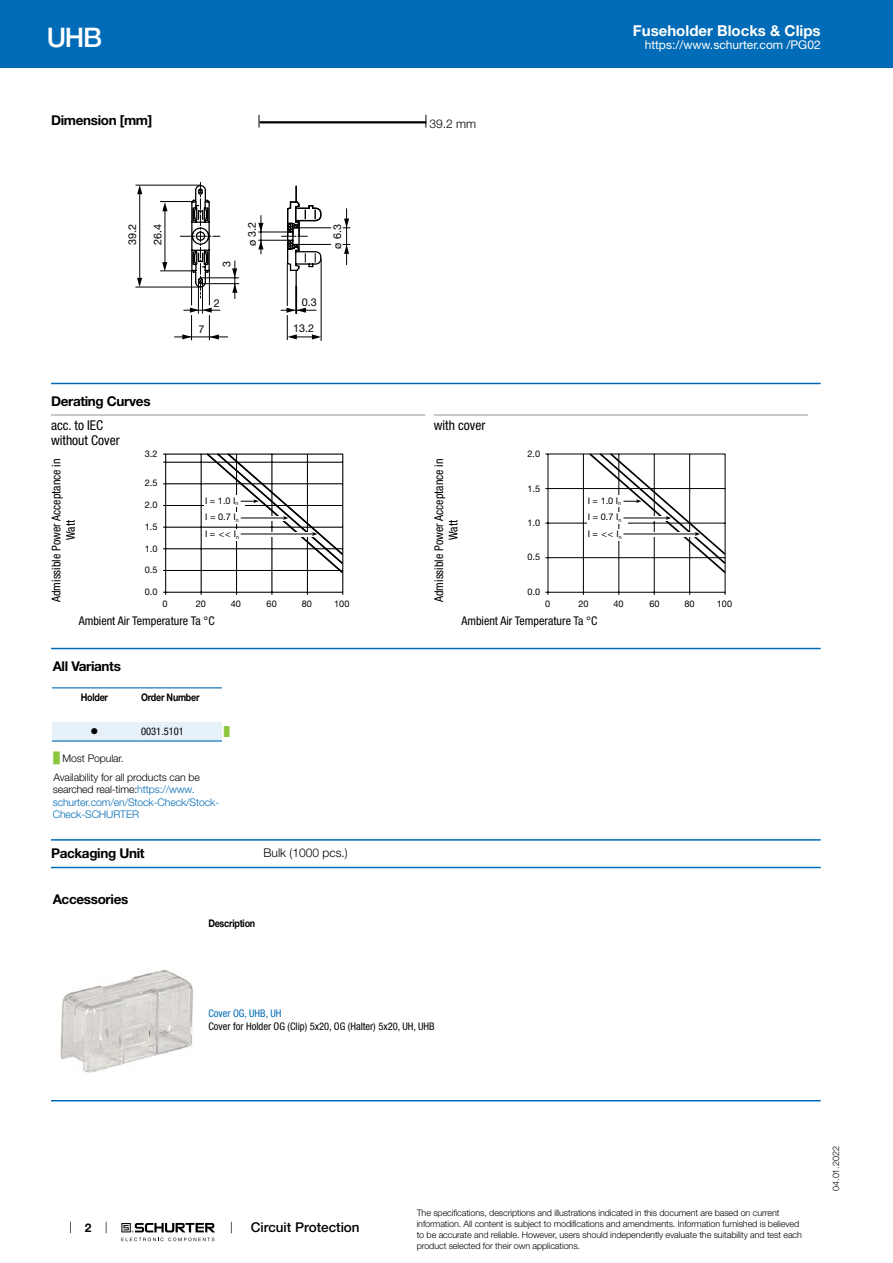
<style>
.page{position:relative;width:893px;height:1263px;background:#fff}
.page>*{position:absolute;margin:0;border:0;box-sizing:border-box;transform-origin:0 0}
.t1{font:500 27px "Helvetica Neue LT";color:#fff}
.t2{font:700 15px "Helvetica Neue LT";color:#fff}
.t3{font:700 13.5px "Helvetica Neue LT";letter-spacing:-.025em;color:#000}
.t4{font:condensed 13.5px/15.8px "Helvetica Neue LT";color:#000}
.t5{font:500 13.5px "Helvetica Neue LT";color:#000}
.t6{font:condensed 12px/14.4px "Helvetica Neue LT";color:#000;text-align:center}
.t7{font:12px "Helvetica Neue LT";color:#fff}
.t8{font:300 12px "Helvetica Neue LT";color:#000}
.t9{font:700 12px "Helvetica Neue LT";color:#000}
.t10{font:10.8px "Helvetica Neue LT";color:#000}
.t11{font:300 10.5px/12.6px "Helvetica Neue LT";letter-spacing:-.01em;color:#006bb6}
.t12{font:condensed 10.5px "Helvetica Neue LT";color:#000}
.t13{font:300 10.5px/18.5px "Helvetica Neue LT";letter-spacing:-.01em;color:#000}
.t14{font:700 10.5px "Helvetica Neue LT";letter-spacing:-.025em;color:#000;scale:.85 1}
.t15{font:condensed 10.5px "Helvetica Neue LT";color:#006bb6}
.t16{font:10.5px "Wingdings";color:#000}
.t17{font:9.15px "Helvetica Neue LT";color:#000}
.t18{font:300 9px/10.8px "Helvetica Neue LT";letter-spacing:-.01em;color:#000}
.t19{font:9px "Arial Unicode MS";color:#8dc63f}
.s1{font-family:"Arial Unicode MS";font-weight:400;color:#8dc63f}
.s2{color:#000}
</style>
<div class="page">
<svg style="left:70px;top:1221px;width:1px;height:12px"></svg>
<svg style="left:121px;top:1223px;width:94px;height:18px"></svg>
<div style="left:0;top:0;width:893px;height:68px;background:#006bb6"></div>
<svg style="left:259px;top:115px;width:1px;height:13px"></svg>
<hr style="left:260px;top:121px;width:166px;height:2px;background:#000">
<svg style="left:426px;top:115px;width:1px;height:13px"></svg>
<hr style="left:321px;top:259px;width:1px;height:82px;background:#000">
<hr style="left:175px;top:337px;width:53px;height:1px;background:#000">
<hr style="left:299px;top:228px;width:32px;height:1px;background:#000">
<hr style="left:299px;top:244px;width:32px;height:1px;background:#000">
<hr style="left:346px;top:209px;width:1px;height:56px;background:#000">
<hr style="left:139px;top:190px;width:1px;height:91px;background:#000">
<hr style="left:165px;top:208px;width:1px;height:57px;background:#000">
<hr style="left:136px;top:185px;width:64px;height:1px;background:#000">
<hr style="left:135px;top:287px;width:65px;height:1px;background:#000">
<hr style="left:160px;top:271px;width:32px;height:1px;background:#000">
<hr style="left:160px;top:201px;width:32px;height:1px;background:#000">
<svg style="left:343px;top:219px;width:7px;height:10px"></svg>
<svg style="left:343px;top:244px;width:7px;height:10px"></svg>
<svg style="left:180px;top:182px;width:142px;height:158px"></svg>
<svg style="left:137px;top:278px;width:5px;height:9px"></svg>
<svg style="left:137px;top:185px;width:5px;height:9px"></svg>
<svg style="left:162px;top:262px;width:5px;height:9px"></svg>
<svg style="left:162px;top:202px;width:5px;height:9px"></svg>
<hr style="left:51px;top:383px;width:770px;height:1px;background:#006bb6">
<hr style="left:51px;top:415px;width:374px;height:1px;background:#939598">
<hr style="left:165px;top:454px;width:1px;height:141px;background:#000">
<hr style="left:201px;top:454px;width:1px;height:141px;background:#000">
<hr style="left:236px;top:454px;width:1px;height:141px;background:#000">
<hr style="left:272px;top:454px;width:1px;height:141px;background:#000">
<hr style="left:307px;top:454px;width:1px;height:141px;background:#000">
<hr style="left:343px;top:454px;width:1px;height:141px;background:#000">
<hr style="left:163px;top:462px;width:180px;height:1px;background:#000">
<hr style="left:163px;top:592px;width:180px;height:1px;background:#000">
<hr style="left:163px;top:484px;width:180px;height:1px;background:#000">
<hr style="left:163px;top:505px;width:180px;height:1px;background:#000">
<hr style="left:163px;top:527px;width:180px;height:1px;background:#000">
<hr style="left:163px;top:548px;width:180px;height:1px;background:#000">
<hr style="left:163px;top:570px;width:180px;height:1px;background:#000">
<hr style="left:163px;top:454px;width:180px;height:1px;background:#000">
<div style="left:204px;top:495px;width:41px;height:12px;background:#fff"></div>
<svg style="left:205px;top:453px;width:139px;height:122px"></svg>
<hr style="left:434px;top:415px;width:374px;height:1px;background:#939598">
<hr style="left:545px;top:454px;width:180px;height:1px;background:#000">
<hr style="left:545px;top:488px;width:180px;height:1px;background:#000">
<hr style="left:545px;top:523px;width:180px;height:1px;background:#000">
<hr style="left:545px;top:557px;width:180px;height:1px;background:#000">
<hr style="left:545px;top:592px;width:180px;height:1px;background:#000">
<hr style="left:548px;top:454px;width:1px;height:141px;background:#000">
<hr style="left:583px;top:454px;width:1px;height:141px;background:#000">
<hr style="left:619px;top:454px;width:1px;height:141px;background:#000">
<hr style="left:654px;top:454px;width:1px;height:141px;background:#000">
<hr style="left:689px;top:454px;width:1px;height:141px;background:#000">
<hr style="left:725px;top:454px;width:1px;height:141px;background:#000">
<svg style="left:587px;top:453px;width:139px;height:122px"></svg>
<hr style="left:51px;top:648px;width:770px;height:1px;background:#006bb6">
<svg style="left:52px;top:688px;width:170px;height:54px"></svg>
<hr style="left:52px;top:687px;width:85px;height:1px;background:#006bb6">
<hr style="left:137px;top:687px;width:85px;height:1px;background:#006bb6">
<hr style="left:52px;top:740px;width:85px;height:1px;background:#006bb6">
<hr style="left:137px;top:740px;width:85px;height:1px;background:#006bb6">
<hr style="left:51px;top:839px;width:770px;height:2px;background:#006bb6">
<hr style="left:51px;top:867px;width:770px;height:1px;background:#006bb6">
<img style="left:60px;top:970px;width:133px;height:103px">
<hr style="left:51px;top:1100px;width:770px;height:1px;background:#006bb6">
<h1 class="t1" style="left:47px;top:21px;width:57px">UHB</h1>
<h3 class="t3" style="left:51px;top:112px;width:103px">Dimension [mm]</h3>
<h3 class="t8" style="left:430px;top:116px;width:48px">39.2 mm</h3>
<p class="t10" style="left:126px;top:245px;width:23px;rotate:-90deg">39.2</p>
<p class="t10" style="left:151px;top:245px;width:23px;rotate:-90deg">26.4</p>
<p class="t10" style="left:246px;top:246px;width:26px;rotate:-90deg">ø 3.2</p>
<p class="t10" style="left:331px;top:249px;width:26px;rotate:-90deg">ø 6.3</p>
<p class="t10" style="left:220px;top:267px;width:8px;rotate:-90deg">3</p>
<p class="t10" style="left:214px;top:297px;width:8px">2</p>
<p class="t10" style="left:302px;top:296px;width:17px">0.3</p>
<p class="t10" style="left:199px;top:323px;width:8px">7</p>
<p class="t10" style="left:293px;top:322px;width:23px">13.2</p>
<h3 class="t3" style="left:51px;top:393px;width:101px">Derating Curves</h3>
<h3 class="t4" style="left:51px;top:417px;width:70px">acc. to IEC without Cover</h3>
<h3 class="t6" style="left:49px;top:602px;width:145px;rotate:-90deg">Admissible Power Acceptance in<br>Watt</h3>
<p class="t17" style="left:145px;top:449px;width:14px">3.2</p>
<p class="t17" style="left:145px;top:478px;width:14px">2.5</p>
<p class="t17" style="left:205px;top:495px;width:35px">I = 1.0 I<sub>n</sub></p>
<p class="t17" style="left:145px;top:499px;width:14px">2.0</p>
<p class="t17" style="left:205px;top:512px;width:35px">I = 0.7 I<sub>n</sub></p>
<p class="t17" style="left:145px;top:521px;width:14px">1.5</p>
<p class="t17" style="left:145px;top:543px;width:14px">1.0</p>
<p class="t17" style="left:145px;top:564px;width:14px">0.5</p>
<p class="t17" style="left:145px;top:587px;width:14px">0.0</p>
<p class="t17" style="left:205px;top:528px;width:36px">I = &lt;&lt; I<sub>n</sub></p>
<p class="t17" style="left:162px;top:598px;width:7px">0</p>
<p class="t17" style="left:196px;top:598px;width:12px">20</p>
<p class="t17" style="left:231px;top:598px;width:12px">40</p>
<p class="t17" style="left:267px;top:598px;width:12px">60</p>
<p class="t17" style="left:302px;top:598px;width:12px">80</p>
<p class="t17" style="left:334px;top:598px;width:17px">100</p>
<h3 class="t4" style="left:434px;top:417px;width:53px">with cover</h3>
<h3 class="t6" style="left:432px;top:602px;width:145px;rotate:-90deg">Admissible Power Acceptance in<br>Watt</h3>
<h2 class="t2" style="left:633px;top:21px;width:189px">Fuseholder Blocks &amp; Clips</h2>
<h3 class="t7" style="left:645px;top:38px;width:178px">https://www.schurter.com /PG02</h3>
<p class="t17" style="left:527px;top:449px;width:14px">2.0</p>
<p class="t17" style="left:527px;top:483px;width:14px">1.5</p>
<p class="t17" style="left:527px;top:517px;width:14px">1.0</p>
<p class="t17" style="left:527px;top:551px;width:14px">0.5</p>
<p class="t17" style="left:527px;top:587px;width:14px">0.0</p>
<p class="t17" style="left:588px;top:495px;width:35px">I = 1.0 I<sub>n</sub></p>
<p class="t17" style="left:588px;top:512px;width:35px">I = 0.7 I<sub>n</sub></p>
<p class="t17" style="left:588px;top:528px;width:36px">I = &lt;&lt; I<sub>n</sub></p>
<p class="t17" style="left:545px;top:598px;width:7px">0</p>
<p class="t17" style="left:578px;top:598px;width:12px">20</p>
<p class="t17" style="left:613px;top:598px;width:12px">40</p>
<p class="t17" style="left:649px;top:598px;width:12px">60</p>
<p class="t17" style="left:684px;top:598px;width:12px">80</p>
<p class="t17" style="left:717px;top:598px;width:17px">100</p>
<h3 class="t6" style="left:79px;top:613px;width:137px">Ambient Air Temperature Ta °C</h3>
<h3 class="t3" style="left:53px;top:658px;width:70px">All Variants</h3>
<p class="t14" style="left:81px;top:691px;width:34px">Holder</p>
<p class="t14" style="left:141px;top:691px;width:70px">Order Number</p>
<p class="t16" style="left:90px;top:726px;width:9px">●</p>
<p class="t12" style="left:141px;top:725px;width:44px">0031.5101</p>
<p class="t19" style="left:224px;top:725px;width:7px">█</p>
<p class="t13" style="left:54px;top:749px;width:148px"><span class="s1">█</span> Most Popular.<br>Availability for all products can be</p>
<p class="t11" style="left:53px;top:783px;width:168px"><span class="s2">searched real-time:</span>https://www. schurter.com/en/Stock-Check/Stock-<br>Check-SCHURTER</p>
<h3 class="t3" style="left:51px;top:845px;width:95px">Packaging Unit</h3>
<h3 class="t8" style="left:264px;top:845px;width:86px">Bulk (1000 pcs.)</h3>
<h3 class="t3" style="left:53px;top:890px;width:77px">Accessories</h3>
<p class="t14" style="left:208px;top:916px;width:57px">Description</p>
<h3 class="t6" style="left:461px;top:613px;width:137px">Ambient Air Temperature Ta °C</h3>
<p class="t15" style="left:208px;top:1007px;width:75px">Cover OG, UHB, UH</p>
<p class="t12" style="left:208px;top:1020px;width:228px">Cover for Holder OG (Clip) 5x20, OG (Halter) 5x20, UH, UHB</p>
<h3 class="t9" style="left:85px;top:1220px;width:8px">2</h3>
<h3 class="t5" style="left:251px;top:1219px;width:110px">Circuit Protection</h3>
<p class="t18" style="left:417px;top:1207px;width:387px">The specifications, descriptions and illustrations indicated in this document are based on current information. All content is subject to modifications and amendments. Information furnished is believed to be accurate and reliable. However, users should independently evaluate the suitability and test each product selected for their own applications.</p>
<p class="t18" style="left:830px;top:1191px;width:46px;rotate:-90deg">04.01.2022</p>
</div>
